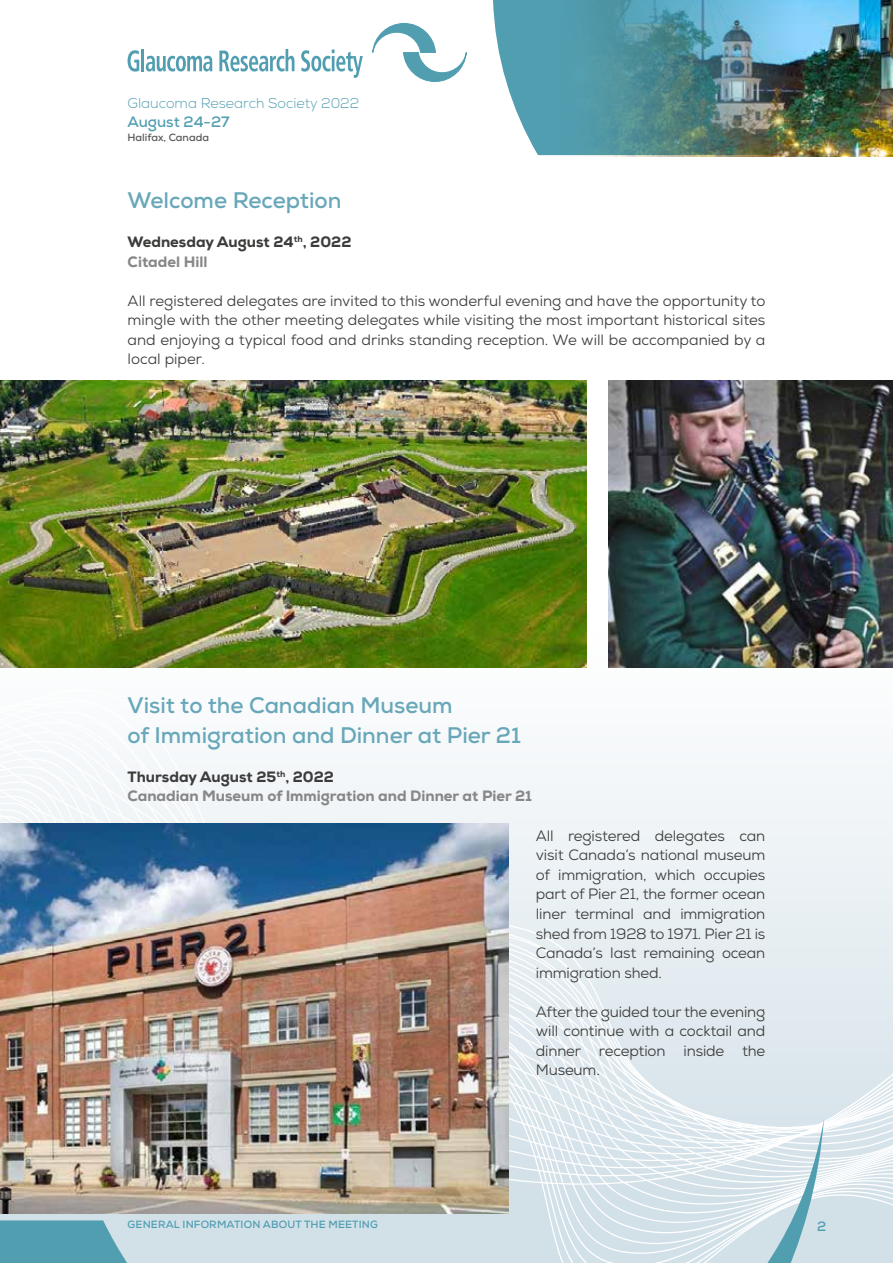
<style>
.page{position:relative;width:893px;height:1263px;background:#fff}
.page>*{position:absolute;margin:0;border:0;box-sizing:border-box;transform-origin:0 0}
.t1{font:700 22.5px/30px "Nexa";color:#68a7b9}
.t2{font:15px/19.5px "Nexa";letter-spacing:-.01em;color:#3c3c3b;text-align:justify}
.t3{font:800 15px/19.5px "Nexa";color:#878787}
.t4{font:800 15px/19.5px "Nexa";color:#3c3c3b}
.t5{font:700 15px "Nexa";color:#519eb1}
.t6{font:300 14.25px "Nexa";color:#519eb1}
.t7{font:700 13.5px "Nexa";color:#519eb1}
.t8{font:700 10.5px "Nexa";letter-spacing:.015em;color:#519eb1}
.t9{font:700 10.5px "Nexa";color:#575756}
.s1{color:#878787}
.s2{color:#3c3c3b}
</style>
<div class="page">
<svg style="left:0;top:762px;width:893px;height:501px;fill:#eaf1f4"></svg>
<svg style="left:493px;top:0;width:52px;height:155px;fill:#519eb1"></svg>
<img style="left:545px;top:0;width:348px;height:156px">
<svg style="left:128px;top:50px;width:11px;height:22px"></svg>
<hr style="left:142px;top:49px;width:2px;height:22px;background:#519eb1">
<svg style="left:146px;top:56px;width:66px;height:16px"></svg>
<svg style="left:219px;top:49px;width:75px;height:23px"></svg>
<svg style="left:301px;top:49px;width:62px;height:29px"></svg>
<svg style="left:372px;top:23px;width:94px;height:59px"></svg>
<svg style="left:0;top:1118px;width:824px;height:145px;background:#cddee5"></svg>
<img style="left:0;top:823px;width:509px;height:390px">
<img style="left:0;top:381px;width:587px;height:287px">
<img style="left:608px;top:381px;width:285px;height:287px">
<p class="t6" style="left:128px;top:94px;width:233px">Glaucoma Research Society 2022</p>
<p class="t5" style="left:128px;top:112px;width:104px">August 24-27</p>
<p class="t9" style="left:128px;top:130px;width:83px">Halifax, Canada</p>
<h1 class="t1" style="left:128px;top:185px;width:215px">Welcome Reception</h1>
<p class="t4" style="left:128px;top:232px;width:225px">Wednesday August 24<sup>th</sup>, 2022<br><span class="s1">Citadel Hill</span></p>
<p class="t2" style="left:128px;top:291px;width:639px">All registered delegates are invited to this wonderful evening and have the opportunity to mingle with the other meeting delegates while visiting the most important historical sites and enjoying a typical food and drinks standing reception. We will be accompanied by a local piper.</p>
<h1 class="t1" style="left:128px;top:690px;width:395px">Visit to the Canadian Museum<br>of Immigration and Dinner at Pier 21</h1>
<p class="t3" style="left:128px;top:767px;width:406px"><span class="s2">Thursday August 25</span><sup>th</sup><span class="s2">, 2022<br></span>Canadian Museum of Immigration and Dinner at Pier 21</p>
<p class="t2" style="left:536px;top:826px;width:231px">All registered delegates can visit Canada’s national museum of immigration, which occupies part of Pier 21, the former ocean liner terminal and immigration shed from 1928 to 1971. Pier 21 is Canada’s last remaining ocean immigration shed.</p>
<p class="t2" style="left:536px;top:1001px;width:231px">After the guided tour the evening will continue with a cocktail and dinner reception inside the Museum.</p>
<p class="t8" style="left:128px;top:1218px;width:252px">GENERAL INFORMATION ABOUT THE MEETING</p>
<p class="t7" style="left:817px;top:1217px;width:11px">2</p>
</div>
